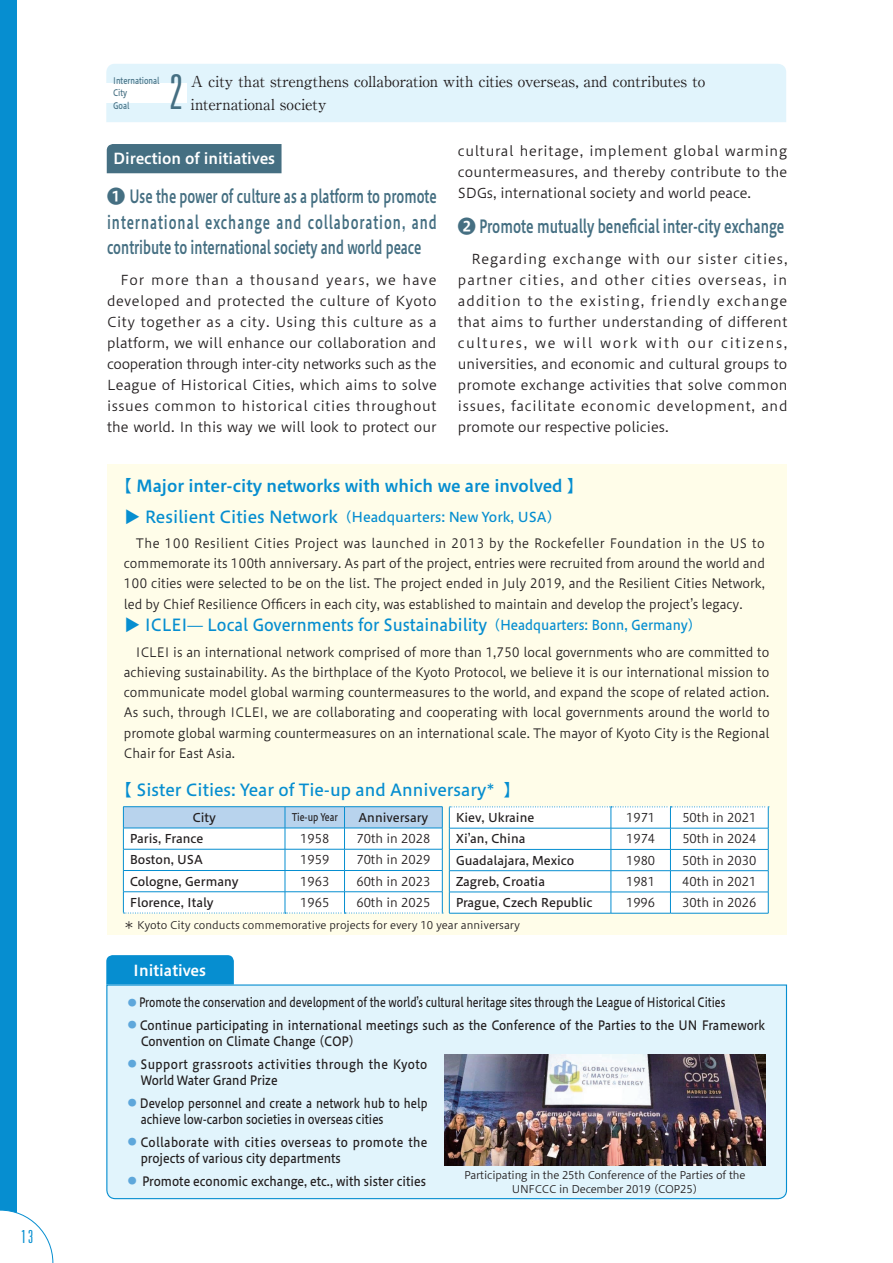
<style>
.page{position:relative;width:893px;height:1263px;background:#fff}
.page>*{position:absolute;margin:0;border:0;box-sizing:border-box;transform-origin:0 0}
.t1{font:300 ultra-condensed 48px "Univers LT Std";color:#456f82}
.t2{font:18px/25.5px "Hiragino UD Sans Std W6";color:#456f82;text-align:justify}
.t3{font:300 ultra-condensed 18px "Univers LT Std";color:#068ed0}
.t4{font:16.5px "Hiragino UD Sans Std W5";color:#068ed0;scale:.94 1}
.t5{font:16.5px "Hiragino UD Sans Std W6";color:#068ed0}
.t6{font:16.5px "Hiragino UD Sans Std W5";color:#068ed0}
.t7{font:700 15px "A1 Mincho Std";letter-spacing:-.01em;color:#231f20}
.t8{font:15px "Hiragino UD Sans Std W6";color:#fff}
.t9{font:13.5px/21px "Hiragino UD Sans Std W3";color:#231f20;text-align:justify}
.t10{font:13.5px "Hiragino UD Sans Std W5";color:#068ed0}
.t11{font:12.75px/20.2px "Hiragino UD Sans Std W3";color:#231f20;text-align:justify;scale:.95 1}
.t12{font:12.75px/16.5px "Hiragino UD Sans Std W5";color:#231f20;scale:.9 1}
.t13{font:12.75px "Hiragino UD Sans Std W5";color:#231f20;scale:.79 1}
.t14{font:12.75px/16.5px "Hiragino UD Sans Std W5";color:#231f20;scale:.85 1}
.t15{font:12.75px/16.5px "Hiragino UD Sans Std W5";letter-spacing:.02em;color:#231f20;scale:.9 1}
.t16{font:12.75px/16.5px "Hiragino UD Sans Std W5";letter-spacing:.035em;color:#231f20;scale:.9 1}
.t17{font:12px "Hiragino UD Sans Std W5";color:#231f20}
.t18{font:12px "Hiragino UD Sans Std W3";color:#231f20}
.t19{font:10.5px/13.5px "Hiragino UD Sans Std W3";letter-spacing:-.01em;color:#231f20;text-align:center}
.t20{font:10.5px "Hiragino UD Sans Std W5";color:#231f20;scale:.8 1}
.t21{font:9px/12.6px "Hiragino UD Sans Std W5";color:#456f82;scale:.8 1}
.s1{font-size:16.5px}
.s2{font-size:13.5px}
.s3{font-size:8.85px;color:#5ea7db}
</style>
<div class="page">
<div style="left:107px;top:464px;width:679px;height:471px;background:#fffde9"></div>
<div style="left:106px;top:984px;width:682px;height:216px;background:#e1f4fc"></div>
<img style="left:444px;top:1054px;width:321px;height:111px">
<hr style="left:123px;top:806px;width:162px;height:1px;background:#068ed0">
<hr style="left:285px;top:806px;width:59px;height:1px;background:#068ed0">
<hr style="left:344px;top:806px;width:98px;height:1px;background:#068ed0">
<svg style="left:123px;top:807px;width:320px;height:107px;background:#e1eff8"></svg>
<hr style="left:449px;top:913px;width:162px;height:1px;background:#068ed0">
<hr style="left:611px;top:913px;width:59px;height:1px;background:#068ed0">
<hr style="left:670px;top:913px;width:98px;height:1px;background:#068ed0">
<svg style="left:449px;top:806px;width:320px;height:107px;background:#eff7fb"></svg>
<div style="left:106px;top:64px;width:680px;height:58px;background:#e1f4fc"></div>
<div style="left:106px;top:83px;width:81px;height:20px;background:#fff"></div>
<div style="left:107px;top:144px;width:175px;height:29px;background:#456f82"></div>
<div style="left:106px;top:955px;width:128px;height:29px;background:#068ed0"></div>
<div style="left:0;top:0;width:17px;height:1263px;background:#068ed0"></div>
<svg style="left:0;top:1210px;width:53px;height:53px"></svg>
<h2 class="t3" style="left:21px;top:1227px;width:13px">13</h2>
<p class="t21" style="left:113px;top:74px;width:60px">International<br>City<br>Goal</p>
<h1 class="t1" style="left:170px;top:67px;width:15px">2</h1>
<p class="t7" style="left:191px;top:70px;width:516px">A city that strengthens collaboration with cities overseas, and contributes to</p>
<p class="t7" style="left:191px;top:92px;width:137px">international society</p>
<p class="t8" style="left:113px;top:147px;width:164px">Direction of initiatives</p>
<h2 class="t2" style="left:107px;top:183px;width:331px">❶ Use the power of culture as a platform to promote international exchange and collaboration, and contribute to international society and world peace</h2>
<p class="t9" style="left:107px;top:269px;width:331px;text-indent:14px">For more than a thousand years, we have developed and protected the culture of Kyoto City together as a city. Using this culture as a platform, we will enhance our collaboration and cooperation through inter-city networks such as the League of Historical Cities, which aims to solve issues common to historical cities throughout the world. In this way we will look to protect our</p>
<p class="t9" style="left:458px;top:140px;width:331px">cultural heritage, implement global warming countermeasures, and thereby contribute to the SDGs, international society and world peace.</p>
<h2 class="t2" style="left:458px;top:213px;width:328px">❷ Promote mutually beneficial inter-city exchange</h2>
<p class="t9" style="left:458px;top:248px;width:331px;text-indent:14px">Regarding exchange with our sister cities, partner cities, and other cities overseas, in addition to the existing, friendly exchange that aims to further understanding of different cultures, we will work with our citizens, universities, and economic and cultural groups to promote exchange activities that solve common issues, facilitate economic development, and promote our respective policies.</p>
<p class="t5" style="left:116px;top:473px;width:469px">【 Major inter-city networks with which we are involved 】</p>
<p class="t6" style="left:120px;top:525px;width:18px;rotate:-90deg">▼</p>
<p class="t10" style="left:145px;top:506px;width:417px"><span class="s1">Resilient Cities Network</span>（Headquarters: New York, USA）</p>
<p class="t11" style="left:124px;top:532px;width:676px;text-indent:12px">The 100 Resilient Cities Project was launched in 2013 by the Rockefeller Foundation in the US to commemorate its 100th anniversary. As part of the project, entries were recruited from around the world and 100 cities were selected to be on the list. The project ended in July 2019, and the Resilient Cities Network, led by Chief Resilience Officers in each city, was established to maintain and develop the project’s legacy.</p>
<p class="t6" style="left:120px;top:633px;width:18px;rotate:-90deg">▼</p>
<p class="t4" style="left:145px;top:613px;width:593px">ICLEI— Local Governments for Sustainability<span class="s2">（Headquarters: Bonn, Germany）</span></p>
<p class="t11" style="left:124px;top:641px;width:681px;text-indent:12px">ICLEI is an international network comprised of more than 1,750 local governments who are committed to achieving sustainability. As the birthplace of the Kyoto Protocol, we believe it is our international mission to communicate model global warming countermeasures to the world, and expand the scope of related action.<br>As such, through ICLEI, we are collaborating and cooperating with local governments around the world to promote global warming countermeasures on an international scale. The mayor of Kyoto City is the Regional Chair for East Asia.</p>
<p class="t6" style="left:116px;top:777px;width:406px">【 Sister Cities: Year of Tie-up and Anniversary* 】</p>
<p class="t17" style="left:456px;top:808px;width:80px">Kiev, Ukraine</p>
<p class="t18" style="left:626px;top:808px;width:31px">1971</p>
<p class="t18" style="left:682px;top:808px;width:76px">50th in 2021</p>
<p class="t17" style="left:456px;top:830px;width:71px">Xi’an, China</p>
<p class="t18" style="left:626px;top:830px;width:31px">1974</p>
<p class="t18" style="left:682px;top:830px;width:76px">50th in 2024</p>
<p class="t17" style="left:456px;top:851px;width:120px">Guadalajara, Mexico</p>
<p class="t18" style="left:626px;top:851px;width:31px">1980</p>
<p class="t18" style="left:682px;top:851px;width:76px">50th in 2030</p>
<p class="t17" style="left:456px;top:872px;width:91px">Zagreb, Croatia</p>
<p class="t18" style="left:626px;top:872px;width:31px">1981</p>
<p class="t18" style="left:682px;top:872px;width:76px">40th in 2021</p>
<p class="t17" style="left:456px;top:893px;width:138px">Prague, Czech Republic</p>
<p class="t18" style="left:626px;top:893px;width:31px">1996</p>
<p class="t18" style="left:682px;top:893px;width:76px">30th in 2026</p>
<p class="t19" style="left:124px;top:918px;width:398px">＊ Kyoto City conducts commemorative projects for every 10 year anniversary</p>
<p class="t17" style="left:192px;top:808px;width:25px">City</p>
<p class="t20" style="left:292px;top:809px;width:59px">Tie-up Year</p>
<p class="t17" style="left:358px;top:808px;width:71px">Anniversary</p>
<p class="t17" style="left:130px;top:829px;width:75px">Paris, France</p>
<p class="t18" style="left:300px;top:829px;width:31px">1958</p>
<p class="t18" style="left:356px;top:829px;width:76px">70th in 2028</p>
<p class="t17" style="left:130px;top:851px;width:75px">Boston, USA</p>
<p class="t18" style="left:300px;top:851px;width:31px">1959</p>
<p class="t18" style="left:356px;top:851px;width:76px">70th in 2029</p>
<p class="t17" style="left:130px;top:872px;width:110px">Cologne, Germany</p>
<p class="t18" style="left:300px;top:872px;width:31px">1963</p>
<p class="t18" style="left:356px;top:872px;width:76px">60th in 2023</p>
<p class="t17" style="left:130px;top:893px;width:86px">Florence, Italy</p>
<p class="t18" style="left:300px;top:893px;width:31px">1965</p>
<p class="t18" style="left:356px;top:893px;width:76px">60th in 2025</p>
<p class="t8" style="left:133px;top:958px;width:74px">Initiatives</p>
<p class="t13" style="left:128px;top:992px;width:758px"><span class="s3">●</span> Promote the conservation and development of the world’s cultural heritage sites through the League of Historical Cities</p>
<p class="t12" style="left:141px;top:1016px;width:695px;text-indent:-13px"><span class="s3">●</span> Continue participating in international meetings such as the Conference of the Parties to the UN Framework<br>Convention on Climate Change (COP)</p>
<p class="t16" style="left:141px;top:1055px;width:320px;text-indent:-13px"><span class="s3">●</span> Support grassroots activities through the Kyoto<br>World Water Grand Prize</p>
<p class="t14" style="left:141px;top:1094px;width:339px;text-indent:-13px"><span class="s3">●</span> Develop personnel and create a network hub to help achieve low-carbon societies in overseas cities</p>
<p class="t15" style="left:141px;top:1133px;width:320px;text-indent:-13px"><span class="s3">●</span> Collaborate with cities overseas to promote the projects of various city departments</p>
<p class="t12" style="left:128px;top:1172px;width:333px"><span class="s3">●</span> Promote economic exchange, etc., with sister cities</p>
<p class="t19" style="left:464px;top:1168px;width:283px">Participating in the 25th Conference of the Parties of the<br>UNFCCC in December 2019 (COP25)</p>
</div>
